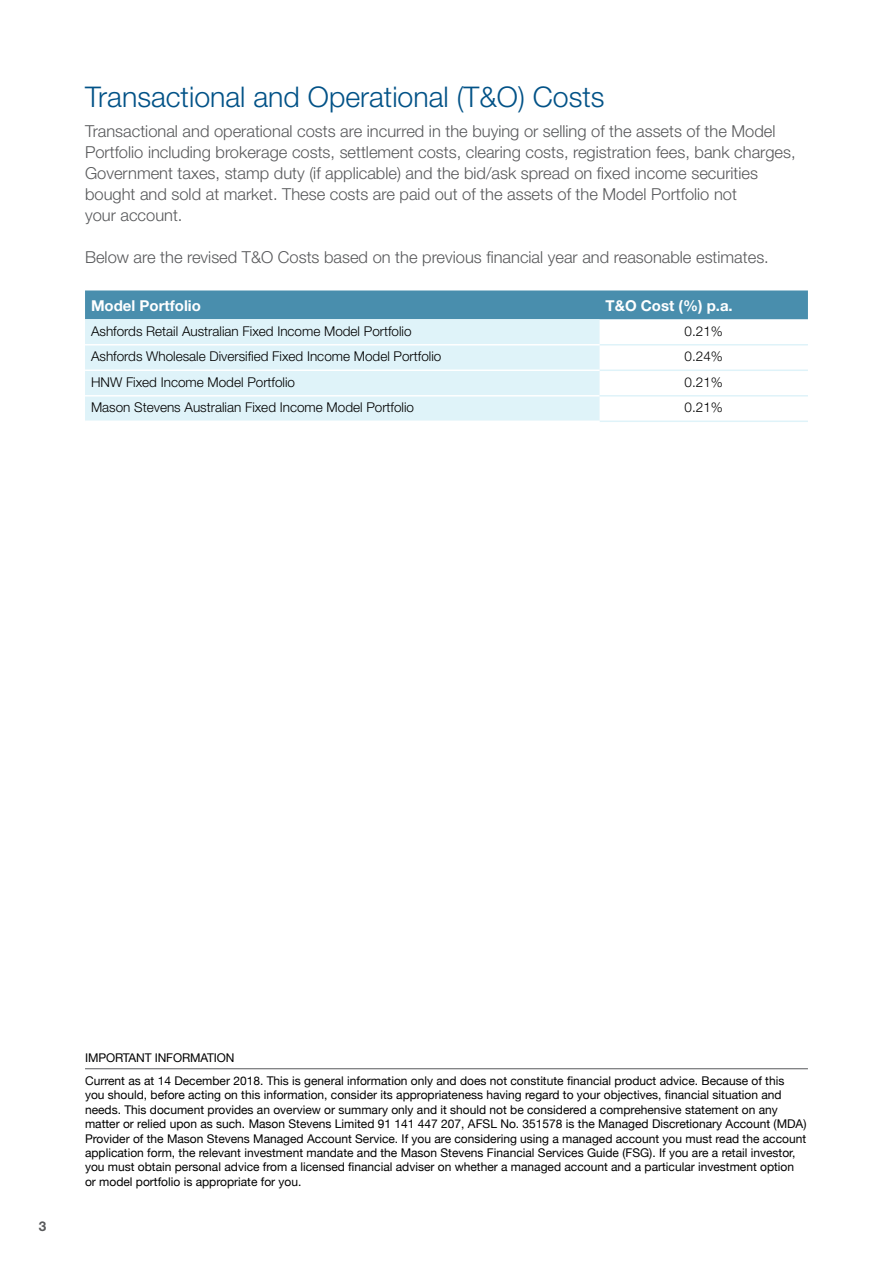
<style>
.page{position:relative;width:893px;height:1263px;background:#fff}
.page>*{position:absolute;margin:0;border:0;box-sizing:border-box;transform-origin:0 0}
.t1{font:300 28.5px "Helvetica Neue";color:#025287}
.t2{font:300 16.5px/21px "Helvetica Neue";color:#58595b}
.t3{font:700 15px "Helvetica Neue";color:#fff}
.t4{font:300 13.5px "Helvetica Neue";color:#000}
.t5{font:700 13.5px "Helvetica Neue";color:#58595b}
.t6{font:12px/14.4px "Helvetica Neue";color:#000}
</style>
<div class="page">
<hr style="left:85px;top:1068px;width:723px;height:1px;background:#58595b">
<div style="left:85px;top:290px;width:723px;height:29px;background:#498ead"></div>
<div style="left:85px;top:319px;width:515px;height:101px;background:#dff3f9"></div>
<hr style="left:600px;top:344px;width:208px;height:1px;background:#dff3f9">
<hr style="left:600px;top:369px;width:208px;height:2px;background:#dff3f9">
<hr style="left:600px;top:420px;width:208px;height:2px;background:#dff3f9">
<hr style="left:85px;top:395px;width:515px;height:1px;background:#fff">
<hr style="left:85px;top:344px;width:515px;height:1px;background:#fff">
<hr style="left:85px;top:369px;width:515px;height:2px;background:#fff">
<hr style="left:600px;top:395px;width:208px;height:1px;background:#dff3f9">
<h1 class="t1" style="left:85px;top:80px;width:521px">Transactional and Operational (T&amp;O) Costs</h1>
<p class="t2" style="left:85px;top:120px;width:712px">Transactional and operational costs are incurred in the buying or selling of the assets of the Model Portfolio including brokerage costs, settlement costs, clearing costs, registration fees, bank charges, Government taxes, stamp duty (if applicable) and the bid/ask spread on fixed income securities bought and sold at market. These costs are paid out of the assets of the Model Portfolio not<br>your account.</p>
<h2 class="t2" style="left:85px;top:247px;width:685px">Below are the revised T&amp;O Costs based on the previous financial year and reasonable estimates.</h2>
<p class="t3" style="left:91px;top:296px;width:111px">Model Portfolio</p>
<p class="t3" style="left:606px;top:296px;width:129px">T&amp;O Cost (%) p.a.</p>
<p class="t4" style="left:91px;top:323px;width:322px">Ashfords Retail Australian Fixed Income Model Portfolio</p>
<p class="t4" style="left:685px;top:323px;width:40px">0.21%</p>
<p class="t4" style="left:91px;top:348px;width:352px">Ashfords Wholesale Diversified Fixed Income Model Portfolio</p>
<p class="t4" style="left:685px;top:348px;width:40px">0.24%</p>
<p class="t4" style="left:91px;top:374px;width:206px">HNW Fixed Income Model Portfolio</p>
<p class="t4" style="left:685px;top:374px;width:40px">0.21%</p>
<p class="t4" style="left:91px;top:399px;width:325px">Mason Stevens Australian Fixed Income Model Portfolio</p>
<p class="t4" style="left:685px;top:399px;width:40px">0.21%</p>
<p class="t5" style="left:39px;top:1218px;width:9px">3</p>
<p class="t6" style="left:85px;top:1047px;width:701px;line-height:23px">IMPORTANT INFORMATION<br>Current as at 14 December 2018. This is general information only and does not constitute financial product advice. Because of this</p>
<p class="t6" style="left:85px;top:1088px;width:723px">you should, before acting on this information, consider its appropriateness having regard to your objectives, financial situation and needs. This document provides an overview or summary only and it should not be considered a comprehensive statement on any matter or relied upon as such. Mason Stevens Limited 91 141 447 207, AFSL No. 351578 is the Managed Discretionary Account (MDA)<br>Provider of the Mason Stevens Managed Account Service. If you are considering using a managed account you must read the account application form, the relevant investment mandate and the Mason Stevens Financial Services Guide (FSG). If you are a retail investor, you must obtain personal advice from a licensed financial adviser on whether a managed account and a particular investment option or model portfolio is appropriate for you.</p>
</div>
